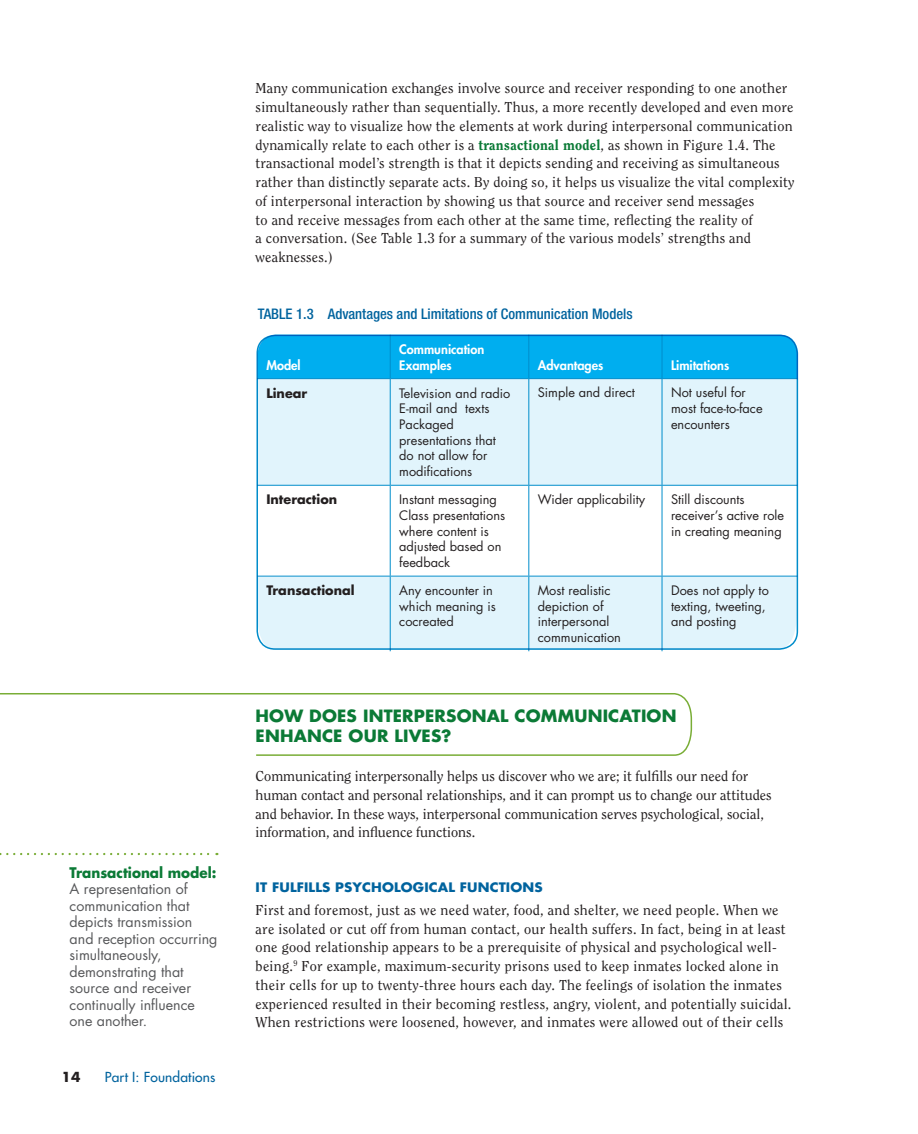
<style>
.page{position:relative;width:918px;height:1134px;background:#fff}
.page>*{position:absolute;margin:0;border:0;box-sizing:border-box;transform-origin:0 0}
.t1{font:700 16.5px/19.8px "Futura";letter-spacing:.01em;color:#0b7a36}
.t2{font:500 condensed 14.7px "Helvetica Neue";color:#00639e}
.t3{font:14.25px/18.8px "Clearface Std";letter-spacing:.015em;color:#231f20}
.t4{font:14.25px/16.5px "Futura";color:#57585a}
.t5{font:700 14.25px "Futura";color:#0b7a36;scale:.95 1}
.t6{font:13.5px "Futura";letter-spacing:.01em;color:#00639e}
.t7{font:700 13.5px "Futura";color:#231f20}
.t8{font:12.75px/15.8px "Futura";color:#231f20}
.t9{font:800 12.75px/15.8px "Futura";color:#fff}
.t10{font:700 12.75px "Futura";letter-spacing:.01em;color:#00639e;scale:1.05 1}
.t11{font:700 12.75px "Futura";color:#231f20}
.s1{font-weight:800;color:#0b7a36}
</style>
<div class="page">
<div style="left:257px;top:577px;width:539px;height:73px;background:#e1f4fc"></div>
<div style="left:258px;top:335px;width:540px;height:43px;background:#00aeef"></div>
<div style="left:260px;top:379px;width:535px;height:106px;background:#e1f4fc"></div>
<svg style="left:260px;top:486px;width:535px;height:90px"></svg>
<hr style="left:257px;top:576px;width:133px;height:1px;background:#008dcb">
<hr style="left:390px;top:576px;width:139px;height:1px;background:#008dcb">
<hr style="left:529px;top:576px;width:133px;height:1px;background:#008dcb">
<hr style="left:662px;top:576px;width:135px;height:1px;background:#008dcb">
<hr style="left:662px;top:335px;width:1px;height:43px;background:#008dcb">
<hr style="left:662px;top:379px;width:1px;height:106px;background:#008dcb">
<hr style="left:662px;top:486px;width:1px;height:90px;background:#008dcb">
<hr style="left:662px;top:577px;width:1px;height:74px;background:#008dcb">
<hr style="left:257px;top:485px;width:133px;height:1px;background:#008dcb">
<hr style="left:390px;top:485px;width:139px;height:1px;background:#008dcb">
<hr style="left:529px;top:485px;width:133px;height:1px;background:#008dcb">
<hr style="left:662px;top:485px;width:135px;height:1px;background:#008dcb">
<hr style="left:257px;top:378px;width:133px;height:1px;background:#008dcb">
<hr style="left:390px;top:378px;width:139px;height:1px;background:#008dcb">
<hr style="left:529px;top:378px;width:133px;height:1px;background:#008dcb">
<hr style="left:662px;top:378px;width:135px;height:1px;background:#008dcb">
<hr style="left:528px;top:335px;width:1px;height:43px;background:#008dcb">
<hr style="left:528px;top:379px;width:1px;height:106px;background:#008dcb">
<hr style="left:528px;top:486px;width:1px;height:90px;background:#008dcb">
<hr style="left:528px;top:577px;width:1px;height:74px;background:#008dcb">
<hr style="left:390px;top:335px;width:1px;height:43px;background:#008dcb">
<hr style="left:390px;top:379px;width:1px;height:106px;background:#008dcb">
<hr style="left:390px;top:486px;width:1px;height:90px;background:#008dcb">
<hr style="left:390px;top:577px;width:1px;height:74px;background:#008dcb">
<div style="left:257px;top:335px;width:541px;height:315px;border:2px solid #008dcb;border-radius:18px"></div>
<svg style="left:0;top:693px;width:693px;height:63px"></svg>
<svg style="left:0;top:853px;width:217px;height:2px"></svg>
<p class="t5" style="left:70px;top:863px;width:156px">Transactional model:</p>
<p class="t4" style="left:70px;top:881px;width:149px">A representation of communication that depicts transmission and reception occurring simultaneously, demonstrating that source and receiver continually influence one another.</p>
<p class="t7" style="left:62px;top:1068px;width:21px">14</p>
<p class="t6" style="left:105px;top:1069px;width:112px">Part I: Foundations</p>
<p class="t3" style="left:256px;top:79px;width:540px">Many communication exchanges involve source and receiver responding to one another simultaneously rather than sequentially. Thus, a more recently developed and even more realistic way to visualize how the elements at work during interpersonal communication dynamically relate to each other is a <span class="s1">transactional model</span>, as shown in Figure 1.4. The transactional model’s strength is that it depicts sending and receiving as simultaneous rather than distinctly separate acts. By doing so, it helps us visualize the vital complexity of interpersonal interaction by showing us that source and receiver send messages<br>to and receive messages from each other at the same time, reflecting the reality of<br>a conversation. (See Table 1.3 for a summary of the various models’ strengths and weaknesses.)</p>
<p class="t2" style="left:258px;top:305px;width:376px">TABLE 1.3 Advantages and Limitations of Communication Models</p>
<p class="t9" style="left:266px;top:357px;width:36px">Model</p>
<p class="t9" style="left:399px;top:341px;width:87px">Communication<br>Examples</p>
<p class="t9" style="left:538px;top:357px;width:67px">Advantages</p>
<p class="t9" style="left:671px;top:357px;width:60px">Limitations</p>
<p class="t11" style="left:266px;top:385px;width:42px">Linear</p>
<p class="t8" style="left:399px;top:385px;width:113px">Television and radio<br>E-mail and texts<br>Packaged presentations that do not allow for modifications</p>
<p class="t8" style="left:538px;top:385px;width:99px">Simple and direct</p>
<p class="t8" style="left:671px;top:385px;width:93px">Not useful for most face-to-face encounters</p>
<p class="t11" style="left:266px;top:491px;width:72px">Interaction</p>
<p class="t8" style="left:399px;top:492px;width:107px">Instant messaging<br>Class presentations where content is adjusted based on feedback</p>
<p class="t8" style="left:538px;top:492px;width:109px">Wider applicability</p>
<p class="t8" style="left:671px;top:492px;width:114px">Still discounts receiver’s active role in creating meaning</p>
<p class="t11" style="left:266px;top:582px;width:90px">Transactional</p>
<p class="t8" style="left:399px;top:583px;width:98px">Any encounter in which meaning is cocreated</p>
<p class="t8" style="left:538px;top:583px;width:85px">Most realistic depiction of interpersonal communication</p>
<p class="t8" style="left:671px;top:583px;width:99px">Does not apply to texting, tweeting, and posting</p>
<p class="t1" style="left:256px;top:706px;width:422px">HOW DOES INTERPERSONAL COMMUNICATION<br>ENHANCE OUR LIVES?</p>
<p class="t3" style="left:256px;top:767px;width:518px">Communicating interpersonally helps us discover who we are; it fulfills our need for human contact and personal relationships, and it can prompt us to change our attitudes and behavior. In these ways, interpersonal communication serves psychological, social, information, and influence functions.</p>
<p class="t10" style="left:256px;top:878px;width:275px">IT FULFILLS PSYCHOLOGICAL FUNCTIONS</p>
<p class="t3" style="left:256px;top:900px;width:537px">First and foremost, just as we need water, food, and shelter, we need people. When we are isolated or cut off from human contact, our health suffers. In fact, being in at least one good relationship appears to be a prerequisite of physical and psychological well&shy;being.<sup>9</sup> For example, maximum-security prisons used to keep inmates locked alone in their cells for up to twenty-three hours each day. The feelings of isolation the inmates experienced resulted in their becoming restless, angry, violent, and potentially suicidal.<br>When restrictions were loosened, however, and inmates were allowed out of their cells</p>
</div>
